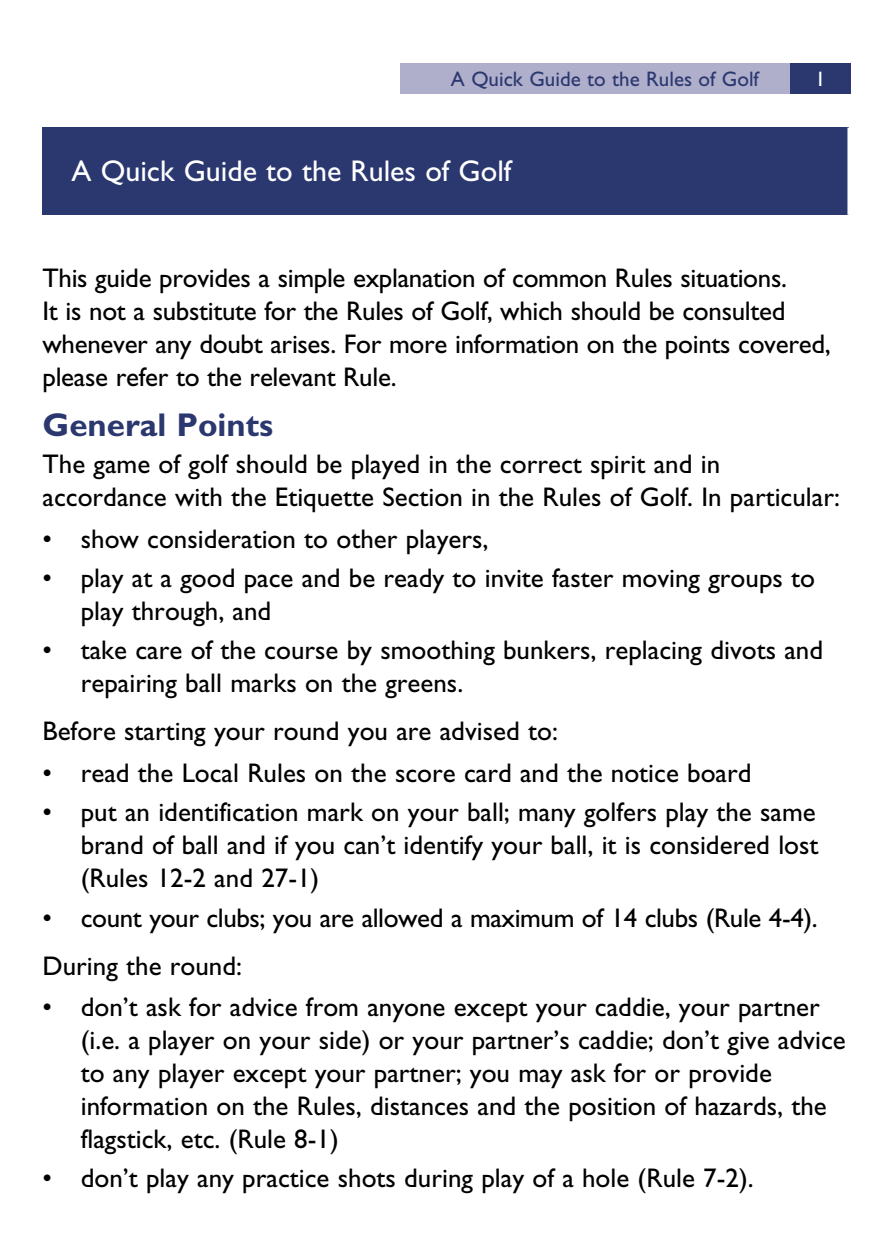
<style>
.page{position:relative;width:893px;height:1259px;background:#fff}
.page>*{position:absolute;margin:0;border:0;box-sizing:border-box;transform-origin:0 0}
.t1{font:700 33px "Gill Sans Std";color:#2b376f}
.t2{font:30px "Gill Sans Std";color:#fff}
.t3{font:27px/33px "Gill Sans Std";color:#000}
.t4{font:21px "Gill Sans Std";color:#2b376f}
.t5{font:21px "Gill Sans Std";color:#fff}
</style>
<div class="page">
<div style="left:400px;top:64px;width:450px;height:30px;background:#afafcb"></div>
<div style="left:790px;top:64px;width:60px;height:30px;background:#2b376f"></div>
<div style="left:43px;top:128px;width:806px;height:87px;background:#2b376f"></div>
<hr style="left:847px;top:128px;width:3px;height:87px;background:#fff">
<p class="t4" style="left:451px;top:67px;width:309px">A Quick Guide to the Rules of Golf</p>
<p class="t5" style="left:815px;top:67px;width:12px">1</p>
<p class="t2" style="left:72px;top:154px;width:441px">A Quick Guide to the Rules of Golf</p>
<p class="t3" style="left:43px;top:261px;width:790px">This guide provides a simple explanation of common Rules situations.<br>It is not a substitute for the Rules of Golf, which should be consulted whenever any doubt arises. For more information on the points covered, please refer to the relevant Rule.</p>
<p class="t1" style="left:43px;top:405px;width:232px">General Points</p>
<p class="t3" style="left:43px;top:448px;width:799px">The game of golf should be played in the correct spirit and in accordance with the Etiquette Section in the Rules of Golf. In particular:</p>
<p class="t3" style="left:43px;top:522px;width:447px">• show consideration to other players,</p>
<p class="t3" style="left:81px;top:561px;width:736px;text-indent:-38px">• play at a good pace and be ready to invite faster moving groups to play through, and</p>
<p class="t3" style="left:81px;top:634px;width:744px;text-indent:-38px">• take care of the course by smoothing bunkers, replacing divots and repairing ball marks on the greens.</p>
<p class="t3" style="left:43px;top:715px;width:517px">Before starting your round you are advised to:</p>
<p class="t3" style="left:43px;top:756px;width:711px">• read the Local Rules on the score card and the notice board</p>
<p class="t3" style="left:81px;top:796px;width:739px;text-align:justify;text-indent:-38px">• put an identification mark on your ball; many golfers play the same brand of ball and if you can’t identify your ball, it is considered lost (Rules 12-2 and 27-1)</p>
<p class="t3" style="left:43px;top:893px;width:777px;line-height:48px">• count your clubs; you are allowed a maximum of 14 clubs (Rule 4-4).<br>During the round:</p>
<p class="t3" style="left:81px;top:990px;width:766px;text-indent:-38px">• don’t ask for advice from anyone except your caddie, your partner (i.e. a player on your side) or your partner’s caddie; don’t give advice to any player except your partner; you may ask for or provide information on the Rules, distances and the position of hazards, the flagstick, etc. (Rule 8-1)</p>
<p class="t3" style="left:43px;top:1162px;width:713px">• don’t play any practice shots during play of a hole (Rule 7-2).</p>
</div>
